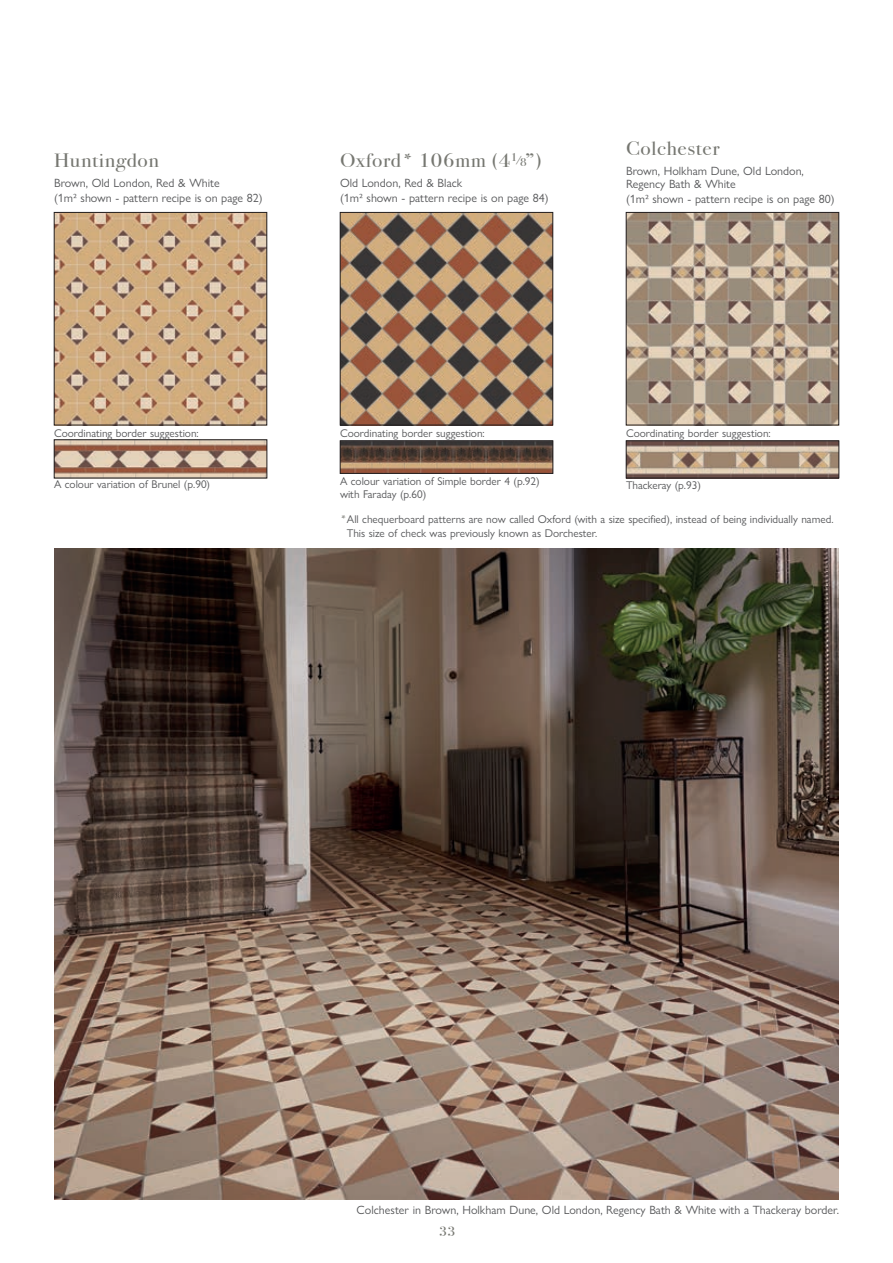
<style>
.page{position:relative;width:893px;height:1263px;background:#fff}
.page>*{position:absolute;margin:0;border:0;box-sizing:border-box;transform-origin:0 0}
.t1{font:19.5px "Bodoni Svty Two ITCTT";letter-spacing:.03em;color:#767771;scale:1.1 1}
.t2{font:13.5px "Bodoni Svty Two ITCTT";color:#767771;scale:1.1 1}
.t3{font:12px/13.5px "Gill Sans Nova";color:#57585a}
.t4{font:11.25px "Gill Sans Nova";color:#57585a}
.s1{font-size:11.25px}
.s2{font-family:"Bodoni Svty Two ITCTT";color:#767771}
</style>
<div class="page">
<img style="left:628px;top:214px;width:209px;height:209px">
<div style="left:626px;top:212px;width:213px;height:213px;border:1px solid #231f20"></div>
<img style="left:342px;top:214px;width:209px;height:209px">
<div style="left:340px;top:212px;width:213px;height:213px;border:1px solid #231f20"></div>
<img style="left:56px;top:214px;width:209px;height:209px">
<div style="left:54px;top:212px;width:213px;height:213px;border:1px solid #231f20"></div>
<img style="left:54px;top:548px;width:785px;height:651px">
<img style="left:56px;top:442px;width:209px;height:34px">
<img style="left:342px;top:443px;width:209px;height:29px">
<div style="left:340px;top:441px;width:213px;height:33px;border:1px solid #231f20"></div>
<img style="left:628px;top:443px;width:209px;height:33px">
<div style="left:626px;top:441px;width:213px;height:37px;border:1px solid #231f20"></div>
<p class="t1" style="left:54px;top:144px;width:97px">Huntingdon</p>
<p class="t3" style="left:54px;top:176px;width:167px">Brown, Old London, Red &amp; White</p>
<p class="t3" style="left:54px;top:191px;width:210px">(1m2 shown - pattern recipe is on page 82)</p>
<p class="t1" style="left:340px;top:144px;width:185px">Oxford* 106mm (4<sup>1/</sup><span class="s1">8</span>”)</p>
<p class="t3" style="left:340px;top:176px;width:124px">Old London, Red &amp; Black</p>
<p class="t3" style="left:340px;top:191px;width:210px">(1m2 shown - pattern recipe is on page 84)</p>
<p class="t1" style="left:626px;top:133px;width:87px">Colchester</p>
<p class="t3" style="left:626px;top:164px;width:179px">Brown, Holkham Dune, Old London,<br>Regency Bath &amp; White</p>
<p class="t3" style="left:626px;top:192px;width:210px">(1m2 shown - pattern recipe is on page 80)</p>
<p class="t4" style="left:54px;top:427px;width:146px">Coordinating border suggestion:</p>
<p class="t4" style="left:340px;top:427px;width:146px">Coordinating border suggestion:</p>
<p class="t4" style="left:626px;top:427px;width:146px">Coordinating border suggestion:</p>
<p class="t4" style="left:54px;top:477px;width:158px">A colour variation of Brunel (p.90)</p>
<p class="t4" style="left:340px;top:474px;width:201px">A colour variation of Simple border 4 (p.92)</p>
<p class="t4" style="left:340px;top:487px;width:88px">with Faraday (p.60)</p>
<p class="t4" style="left:626px;top:478px;width:76px">Thackeray (p.93)</p>
<p class="t4" style="left:340px;top:513px;width:495px"><span class="s2">*</span>All chequerboard patterns are now called Oxford (with a size specified), instead of being individually named.</p>
<p class="t4" style="left:347px;top:526px;width:252px">This size of check was previously known as Dorchester.</p>
<p class="t3" style="left:357px;top:1203px;width:484px">Colchester in Brown, Holkham Dune, Old London, Regency Bath &amp; White with a Thackeray border.</p>
<p class="t2" style="left:439px;top:1221px;width:16px">33</p>
</div>
